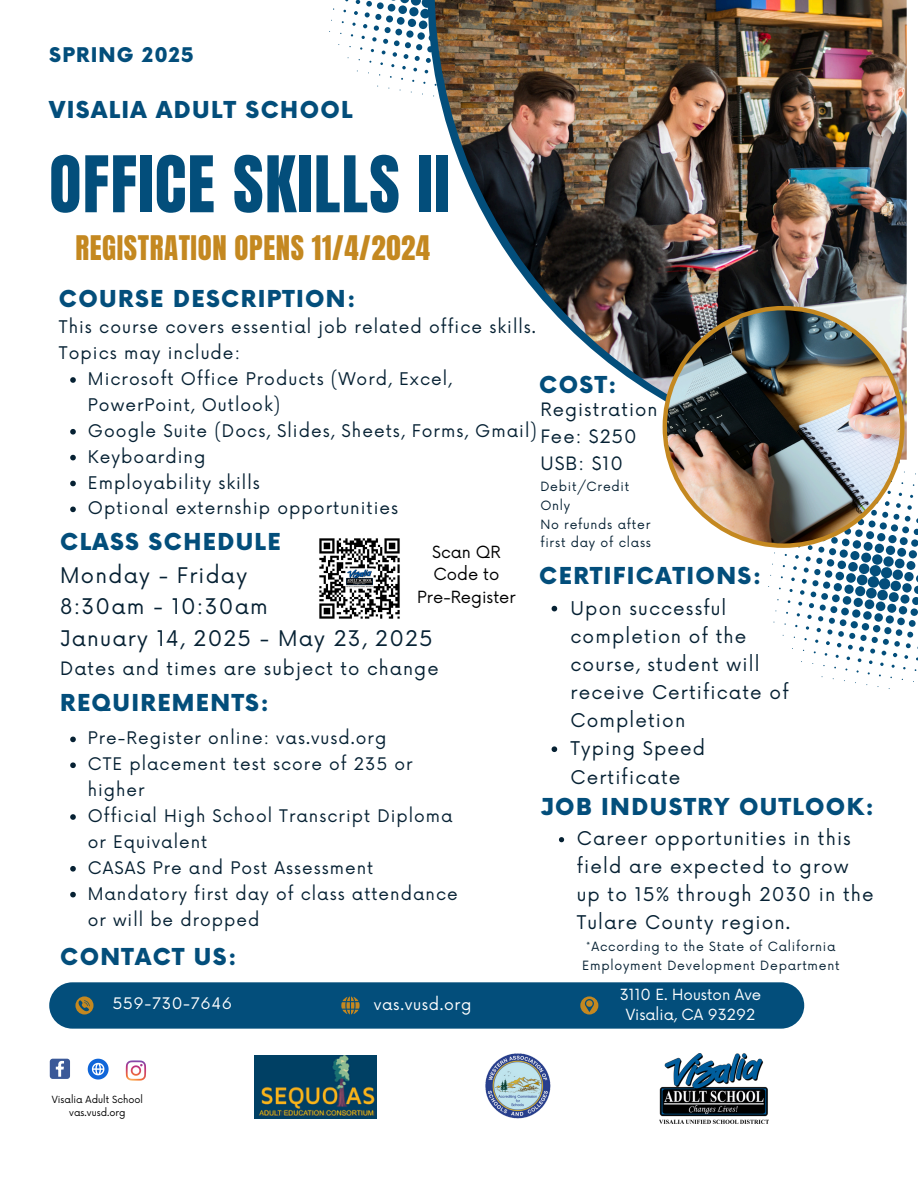
<style>
.page{position:relative;width:918px;height:1188px;background:#fff}
.page>*{position:absolute;margin:0;border:0;box-sizing:border-box;transform-origin:0 0}
.t1{font:66.3px "Anton";letter-spacing:.02em;color:#034e7b}
.t2{font:28.8px "Anton";letter-spacing:.02em;color:#c48820}
.t3{font:900 22.8px "Now";letter-spacing:.06em;color:#034e7b}
.t4{font:21px/31.5px "Now";letter-spacing:.06em;color:#062133}
.t5{font:900 19.8px "Now";letter-spacing:.06em;color:#034e7b}
.t6{font:18.45px/28.2px "Now";letter-spacing:.06em;color:#062133}
.t7{font:18px/27px "Now";letter-spacing:.06em;color:#062133}
.t8{font:16.95px/25.8px "Now";letter-spacing:.06em;color:#062133}
.t9{font:16.35px/22.5px "Now";color:#000;text-align:center}
.t10{font:15.45px "Now";letter-spacing:.04em;color:#fff}
.t11{font:15px "Now";color:#fff}
.t12{font:12.45px/18.8px "Now";letter-spacing:.06em;color:#062133}
.t13{font:9.6px "Now";color:#000}
</style>
<div class="page">
<svg style="left:768px;top:473px;width:150px;height:216px"></svg>
<svg style="left:329px;top:0;width:99px;height:95px"></svg>
<img style="left:435px;top:0;width:472px;height:460px">
<div style="left:49px;top:982px;width:755px;height:47px;background:#034e7b;border-radius:23px"></div>
<img style="left:663px;top:306px;width:242px;height:242px">
<svg style="left:75px;top:996px;width:18px;height:18px"></svg>
<svg style="left:341px;top:996px;width:18px;height:18px"></svg>
<svg style="left:70px;top:377px;width:6px;height:6px"></svg>
<svg style="left:70px;top:429px;width:6px;height:6px"></svg>
<svg style="left:70px;top:455px;width:6px;height:5px"></svg>
<svg style="left:70px;top:481px;width:6px;height:5px"></svg>
<svg style="left:70px;top:507px;width:6px;height:5px"></svg>
<img style="left:319px;top:538px;width:81px;height:81px">
<svg style="left:580px;top:996px;width:18px;height:18px"></svg>
<svg style="left:50px;top:1059px;width:20px;height:20px"></svg>
<svg style="left:88px;top:1059px;width:21px;height:21px"></svg>
<svg style="left:126px;top:1060px;width:20px;height:21px"></svg>
<img style="left:254px;top:1056px;width:123px;height:63px">
<img style="left:486px;top:1053px;width:65px;height:66px">
<img style="left:659px;top:1053px;width:109px;height:70px">
<svg style="left:70px;top:737px;width:6px;height:5px"></svg>
<svg style="left:70px;top:762px;width:6px;height:6px"></svg>
<svg style="left:70px;top:814px;width:6px;height:6px"></svg>
<svg style="left:70px;top:866px;width:6px;height:6px"></svg>
<svg style="left:70px;top:892px;width:6px;height:5px"></svg>
<svg style="left:552px;top:606px;width:5px;height:5px"></svg>
<svg style="left:552px;top:746px;width:5px;height:6px"></svg>
<svg style="left:559px;top:837px;width:5px;height:5px"></svg>
<p class="t5" style="left:49px;top:44px;width:146px">SPRING 2025</p>
<h3 class="t3" style="left:49px;top:97px;width:305px">VISALIA ADULT SCHOOL</h3>
<h1 class="t1" style="left:49px;top:137px;width:402px">OFFICE SKILLS II</h1>
<h2 class="t2" style="left:75px;top:227px;width:356px">REGISTRATION OPENS 11/4/2024</h2>
<p class="t3" style="left:59px;top:286px;width:298px">COURSE DESCRIPTION:</p>
<p class="t8" style="left:59px;top:315px;width:479px">This course covers essential job related office skills.<br>Topics may include:</p>
<p class="t8" style="left:88px;top:367px;width:366px">Microsoft Office Products (Word, Excel,<br>PowerPoint, Outlook)</p>
<p class="t8" style="left:88px;top:419px;width:451px">Google Suite (Docs, Slides, Sheets, Forms, Gmail)</p>
<p class="t8" style="left:88px;top:445px;width:119px">Keyboarding</p>
<p class="t8" style="left:88px;top:470px;width:174px">Employability skills</p>
<h3 class="t8" style="left:88px;top:496px;width:312px">Optional externship opportunities</h3>
<p class="t9" style="left:417px;top:541px;width:100px">Scan QR<br>Code to<br>Pre-Register</p>
<h3 class="t3" style="left:539px;top:372px;width:79px">COST:</h3>
<p class="t7" style="left:540px;top:397px;width:119px">Registration<br>Fee: $250</p>
<p class="t7" style="left:540px;top:450px;width:84px">USB: $10</p>
<p class="t12" style="left:540px;top:478px;width:90px">Debit/Credit<br>Only</p>
<p class="t12" style="left:540px;top:515px;width:112px">No refunds after first day of class</p>
<p class="t3" style="left:60px;top:530px;width:222px">CLASS SCHEDULE</p>
<p class="t4" style="left:60px;top:560px;width:374px">Monday - Friday<br>8:30am - 10:30am<br>January 14, 2025 - May 23, 2025</p>
<p class="t7" style="left:60px;top:656px;width:380px">Dates and times are subject to change</p>
<h3 class="t3" style="left:539px;top:564px;width:224px">CERTIFICATIONS:</h3>
<p class="t6" style="left:571px;top:595px;width:220px">Upon successful completion of the course, student will receive Certificate of<br>Completion</p>
<p class="t6" style="left:571px;top:736px;width:136px">Typing Speed<br>Certificate</p>
<h6 class="t3" style="left:60px;top:691px;width:210px">REQUIREMENTS:</h6>
<h3 class="t8" style="left:88px;top:726px;width:300px">Pre-Register online: vas.vusd.org</h3>
<p class="t8" style="left:88px;top:752px;width:326px">CTE placement test score of 235 or higher</p>
<p class="t8" style="left:88px;top:804px;width:366px">Official High School Transcript Diploma or Equivalent</p>
<p class="t8" style="left:88px;top:856px;width:287px">CASAS Pre and Post Assessment</p>
<p class="t8" style="left:88px;top:882px;width:371px">Mandatory first day of class attendance or will be dropped</p>
<p class="t3" style="left:540px;top:795px;width:335px">JOB INDUSTRY OUTLOOK:</p>
<p class="t6" style="left:577px;top:826px;width:298px">Career opportunities in this field are expected to grow up to 15% through 2030 in the<br>Tulare County region.</p>
<h6 class="t12" style="left:582px;top:938px;width:259px;text-align:center">*According to the State of California<br>Employment Development Department</h6>
<p class="t3" style="left:60px;top:945px;width:178px">CONTACT US:</p>
<h4 class="t10" style="left:113px;top:994px;width:121px">559-730-7646</h4>
<h3 class="t10" style="left:374px;top:996px;width:99px">vas.vusd.org</h3>
<h3 class="t13" style="left:52px;top:1094px;width:93px">Visalia Adult School</h3>
<p class="t13" style="left:69px;top:1107px;width:58px">vas.vusd.org</p>
<p class="t11" style="left:620px;top:986px;width:143px">3110 E. Houston Ave</p>
<p class="t11" style="left:626px;top:1006px;width:131px">Visalia, CA 93292</p>
</div>
